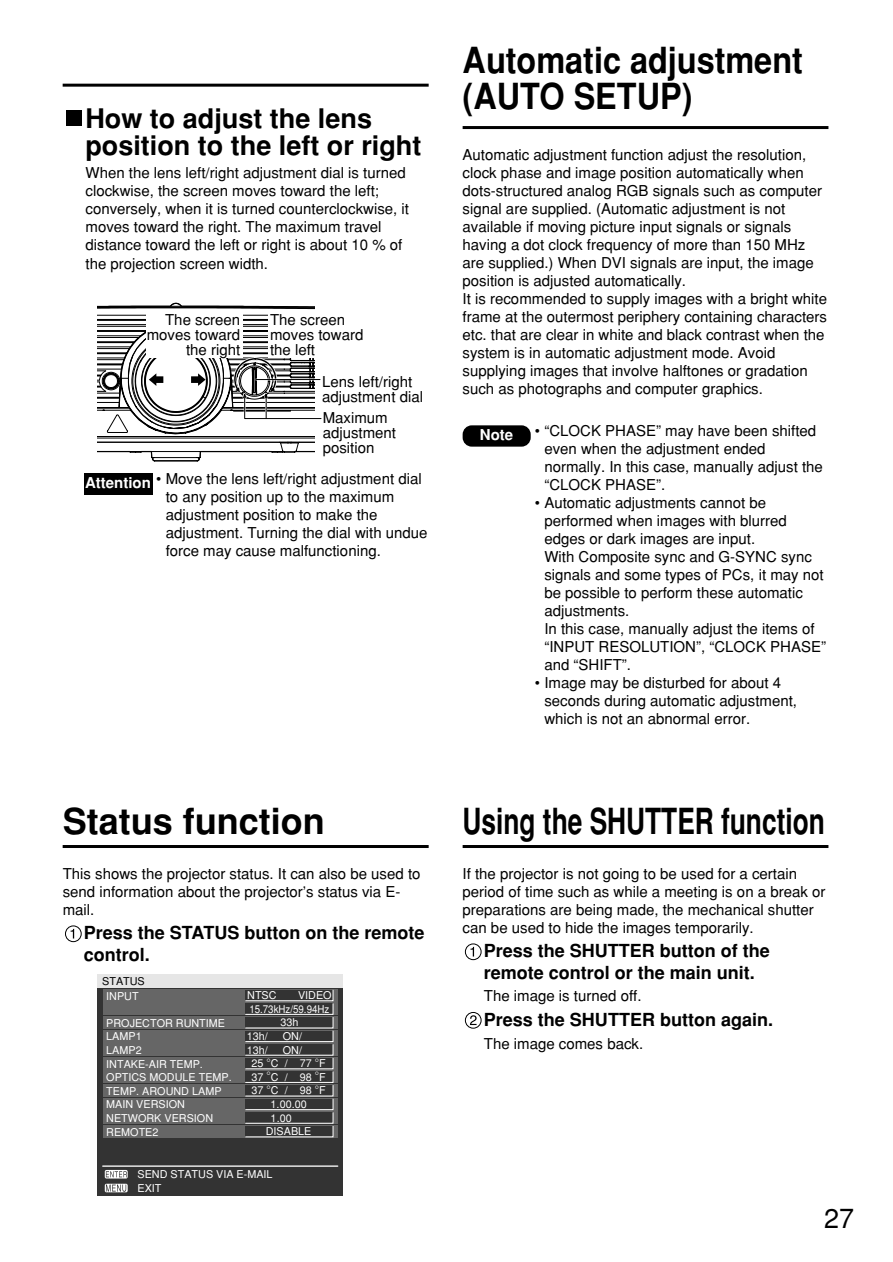
<style>
.page{position:relative;width:893px;height:1262px;background:#fff}
.page>*{position:absolute;margin:0;border:0;box-sizing:border-box;transform-origin:0 0}
.t1{font:700 36px/36px "Helvetica";color:#000;scale:.9 1}
.t2{font:700 36px "Helvetica";color:#000;scale:.73 1}
.t3{font:700 36px "Helvetica";color:#000}
.t4{font:700 27px/27px "Helvetica";color:#000}
.t5{font:27px "Helvetica";color:#000}
.t6{font:700 18px/22.2px "Helvetica";color:#000}
.t7{font:15px/18px "Helvetica";color:#000}
.t8{font:700 15px "Helvetica";color:#fff}
.t9{font:10.8px/13.6px "Helvetica";color:#fff}
.t10{font:10.8px "Helvetica";color:#fff;scale:.9 1}
.t11{font:10.8px "Helvetica";color:#000}
</style>
<div class="page">
<hr style="left:63px;top:84px;width:365px;height:3px;background:#000">
<hr style="left:462px;top:126px;width:366px;height:3px;background:#000">
<div style="left:462px;top:425px;width:68px;height:21px;background:#000;border-radius:9px"></div>
<hr style="left:462px;top:845px;width:366px;height:3px;background:#000">
<svg style="left:464px;top:1012px;width:18px;height:17px"></svg>
<svg style="left:465px;top:1012px;width:16px;height:16px"></svg>
<svg style="left:470px;top:1015px;width:6px;height:10px"></svg>
<svg style="left:464px;top:946px;width:18px;height:15px"></svg>
<svg style="left:465px;top:943px;width:16px;height:17px"></svg>
<svg style="left:470px;top:947px;width:4px;height:9px"></svg>
<svg style="left:66px;top:110px;width:16px;height:16px"></svg>
<div style="left:66px;top:110px;width:15px;height:15px;background:#000"></div>
<svg style="left:97px;top:302px;width:225px;height:160px"></svg>
<div style="left:84px;top:473px;width:68px;height:21px;background:#000"></div>
<svg style="left:65px;top:928px;width:17px;height:15px"></svg>
<svg style="left:65px;top:925px;width:16px;height:17px"></svg>
<svg style="left:71px;top:929px;width:3px;height:9px"></svg>
<hr style="left:63px;top:845px;width:365px;height:3px;background:#000">
<div style="left:98px;top:974px;width:245px;height:221px;background:#333"></div>
<div style="left:98px;top:974px;width:245px;height:14px;background:#e6e6e6"></div>
<hr style="left:103px;top:1165px;width:234px;height:1px;background:#e6e6e6">
<div style="left:103px;top:1125px;width:234px;height:12px;background:#666"></div>
<div style="left:103px;top:1111px;width:234px;height:13px;background:#666"></div>
<div style="left:103px;top:1097px;width:234px;height:13px;background:#666"></div>
<div style="left:103px;top:1084px;width:234px;height:12px;background:#666"></div>
<div style="left:103px;top:1070px;width:234px;height:13px;background:#666"></div>
<div style="left:103px;top:1057px;width:234px;height:12px;background:#666"></div>
<div style="left:103px;top:1016px;width:234px;height:12px;background:#666"></div>
<div style="left:103px;top:1002px;width:234px;height:13px;background:#666"></div>
<div style="left:103px;top:1043px;width:234px;height:13px;background:#666"></div>
<div style="left:103px;top:1029px;width:234px;height:13px;background:#666"></div>
<div style="left:103px;top:989px;width:234px;height:12px;background:#666"></div>
<svg style="left:105px;top:1169px;width:23px;height:23px"></svg>
<svg style="left:244px;top:989px;width:90px;height:148px;background:#484848"></svg>
<h2 class="t4" style="left:85px;top:107px;width:337px">How to adjust the lens position to the left or right</h2>
<p class="t7" style="left:85px;top:166px;width:325px">When the lens left/right adjustment dial is turned clockwise, the screen moves toward the left; conversely, when it is turned counterclockwise, it moves toward the right. The maximum travel distance toward the left or right is about 10 % of the projection screen width.</p>
<p class="t7" style="left:147px;top:313px;width:95px;line-height:15px;text-align:right">The screen moves toward the right</p>
<p class="t7" style="left:270px;top:313px;width:95px;line-height:15px">The screen moves toward the left</p>
<p class="t7" style="left:322px;top:375px;width:102px;line-height:15px">Lens left/right adjustment dial</p>
<p class="t7" style="left:323px;top:411px;width:75px;line-height:15px">Maximum adjustment position</p>
<p class="t7" style="left:166px;top:471px;width:263px;text-indent:-9px">• Move the lens left/right adjustment dial to any position up to the maximum adjustment position to make the adjustment. Turning the dial with undue force may cause malfunctioning.</p>
<p class="t8" style="left:85px;top:477px;width:67px">Attention</p>
<h1 class="t3" style="left:63px;top:808px;width:263px">Status function</h1>
<p class="t7" style="left:63px;top:866px;width:359px">This shows the projector status. It can also be used to send information about the projector’s status via E&shy;mail.</p>
<p class="t6" style="left:84px;top:923px;width:342px">Press the STATUS button on the remote control.</p>
<p class="t11" style="left:102px;top:977px;width:44px">STATUS</p>
<p class="t9" style="left:106px;top:990px;width:34px">INPUT</p>
<p class="t9" style="left:106px;top:1017px;width:120px">PROJECTOR RUNTIME</p>
<p class="t9" style="left:106px;top:1058px;width:127px">INTAKE-AIR TEMP.<br>OPTICS MODULE TEMP.<br>TEMP. AROUND LAMP<br>MAIN VERSION<br>NETWORK VERSION<br>REMOTE2</p>
<p class="t9" style="left:106px;top:1030px;width:37px">LAMP1<br>LAMP2</p>
<p class="t9" style="left:247px;top:989px;width:31px">NTSC</p>
<p class="t9" style="left:298px;top:989px;width:35px">VIDEO</p>
<p class="t10" style="left:249px;top:1005px;width:90px">15.73kHz/59.94Hz</p>
<p class="t9" style="left:280px;top:1016px;width:20px">33h</p>
<p class="t9" style="left:247px;top:1030px;width:23px">13h/</p>
<p class="t9" style="left:283px;top:1030px;width:21px">ON/</p>
<p class="t9" style="left:247px;top:1044px;width:23px">13h/</p>
<p class="t9" style="left:283px;top:1044px;width:21px">ON/</p>
<p class="t9" style="left:251px;top:1057px;width:76px">25 C / 77 F</p>
<p class="t9" style="left:251px;top:1071px;width:76px">37 C / 98 F</p>
<p class="t9" style="left:251px;top:1084px;width:76px">37 C / 98 F</p>
<p class="t9" style="left:271px;top:1098px;width:38px">1.00.00</p>
<p class="t9" style="left:271px;top:1112px;width:23px">1.00</p>
<p class="t9" style="left:266px;top:1125px;width:47px">DISABLE</p>
<p class="t9" style="left:137px;top:1168px;width:137px">SEND STATUS VIA E-MAIL</p>
<p class="t9" style="left:137px;top:1182px;width:26px">EXIT</p>
<h1 class="t1" style="left:462px;top:46px;width:379px">Automatic adjustment (AUTO SETUP)</h1>
<p class="t7" style="left:462px;top:147px;width:366px">Automatic adjustment function adjust the resolution, clock phase and image position automatically when dots-structured analog RGB signals such as computer signal are supplied. (Automatic adjustment is not available if moving picture input signals or signals having a dot clock frequency of more than 150 MHz are supplied.) When DVI signals are input, the image position is adjusted automatically.<br>It is recommended to supply images with a bright white frame at the outermost periphery containing characters etc. that are clear in white and black contrast when the system is in automatic adjustment mode. Avoid supplying images that involve halftones or gradation such as photographs and computer graphics.</p>
<p class="t7" style="left:544px;top:423px;width:280px;text-indent:-9px">• “CLOCK PHASE” may have been shifted even when the adjustment ended normally. In this case, manually adjust the “CLOCK PHASE”.</p>
<p class="t7" style="left:544px;top:495px;width:283px;text-indent:-9px">• Automatic adjustments cannot be performed when images with blurred edges or dark images are input.<br>With Composite sync and G-SYNC sync signals and some types of PCs, it may not be possible to perform these automatic adjustments.<br>In this case, manually adjust the items of “INPUT RESOLUTION”, “CLOCK PHASE” and “SHIFT”.</p>
<p class="t7" style="left:544px;top:675px;width:254px;text-indent:-9px">• Image may be disturbed for about 4 seconds during automatic adjustment, which is not an abnormal error.</p>
<p class="t8" style="left:480px;top:429px;width:35px">Note</p>
<h1 class="t2" style="left:462px;top:808px;width:497px">Using the SHUTTER function</h1>
<p class="t7" style="left:462px;top:866px;width:364px">If the projector is not going to be used for a certain period of time such as while a meeting is on a break or preparations are being made, the mechanical shutter can be used to hide the images temporarily.</p>
<p class="t6" style="left:484px;top:941px;width:287px">Press the SHUTTER button of the remote control or the main unit.</p>
<p class="t7" style="left:484px;top:988px;width:159px">The image is turned off.</p>
<p class="t6" style="left:484px;top:1009px;width:290px">Press the SHUTTER button again.</p>
<p class="t7" style="left:484px;top:1036px;width:161px">The image comes back.</p>
<h2 class="t5" style="left:824px;top:1208px;width:32px">27</h2>
</div>
